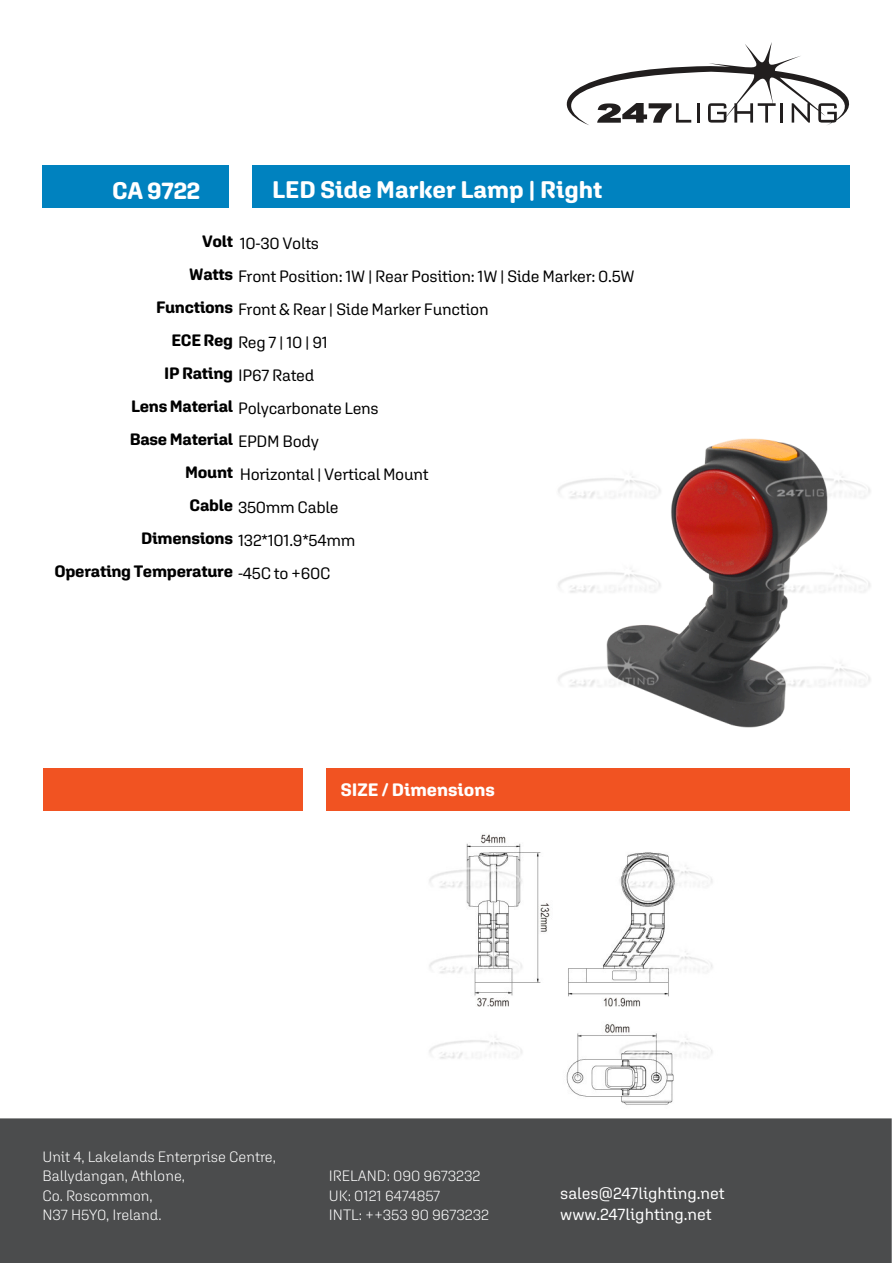
<style>
.page{position:relative;width:893px;height:1263px;background:#fff}
.page>*{position:absolute;margin:0;border:0;box-sizing:border-box;transform-origin:0 0}
.t1{font:700 24px "Aglet Sans";color:#fff}
.t2{font:700 18px "Aglet Sans";color:#fff}
.t3{font:16.5px/33.2px "Aglet Sans";letter-spacing:-.015em;color:#000}
.t4{font:700 16.5px/33px "Aglet Sans";letter-spacing:-.015em;color:#000;text-align:right}
.t5{font:16.5px/21px "Aglet Sans";color:#fff}
.t6{font:300 15px/19.5px "Aglet Sans";color:#fff}
.s1{font-weight:700}
</style>
<div class="page">
<img style="left:558px;top:438px;width:313px;height:290px">
<div style="left:0;top:1118px;width:892px;height:145px;background:#4b4c4d"></div>
<div style="left:42px;top:166px;width:186px;height:42px;background:#0082bf"></div>
<div style="left:252px;top:166px;width:598px;height:42px;background:#0082bf"></div>
<svg style="left:566px;top:42px;width:284px;height:83px"></svg>
<div style="left:43px;top:768px;width:259px;height:43px;background:#f15322"></div>
<div style="left:326px;top:768px;width:524px;height:43px;background:#f15322"></div>
<img style="left:429px;top:834px;width:284px;height:271px">
<h1 class="t1" style="left:272px;top:175px;width:332px">LED Side Marker Lamp | Right</h1>
<p class="t3" style="left:202px;top:226px;width:119px"><span class="s1">Volt</span> 10-30 Volts</p>
<p class="t3" style="left:189px;top:259px;width:447px"><span class="s1">Watts</span> Front Position: 1W | Rear Position: 1W | Side Marker: 0.5W</p>
<p class="t3" style="left:156px;top:292px;width:334px"><span class="s1">Functions</span> Front &amp; Rear | Side Marker Function</p>
<p class="t3" style="left:171px;top:325px;width:158px"><span class="s1">ECE Reg</span> Reg 7 | 10 | 91</p>
<p class="t3" style="left:164px;top:358px;width:152px"><span class="s1">IP Rating</span> IP67 Rated</p>
<p class="t4" style="left:54px;top:390px;width:180px">Lens Material<br>Base Material<br>Mount<br>Cable<br>Dimensions<br>Operating Temperature</p>
<p class="t3" style="left:238px;top:391px;width:192px">Polycarbonate Lens<br>EPDM Body<br>Horizontal | Vertical Mount<br>350mm Cable<br>132*101.9*54mm<br>-45C to +60C</p>
<h1 class="t1" style="left:112px;top:177px;width:90px">CA 9722</h1>
<p class="t2" style="left:341px;top:778px;width:156px">SIZE / Dimensions</p>
<p class="t6" style="left:43px;top:1147px;width:235px">Unit 4, Lakelands Enterprise Centre,<br>Ballydangan, Athlone,<br>Co. Roscommon,<br>N37 H5Y0, Ireland.</p>
<p class="t6" style="left:329px;top:1166px;width:162px">IRELAND: 090 9673232<br>UK: 0121 6474857<br>INTL: ++353 90 9673232</p>
<p class="t5" style="left:560px;top:1183px;width:166px">sales@247lighting.net www.247lighting.net</p>
</div>
